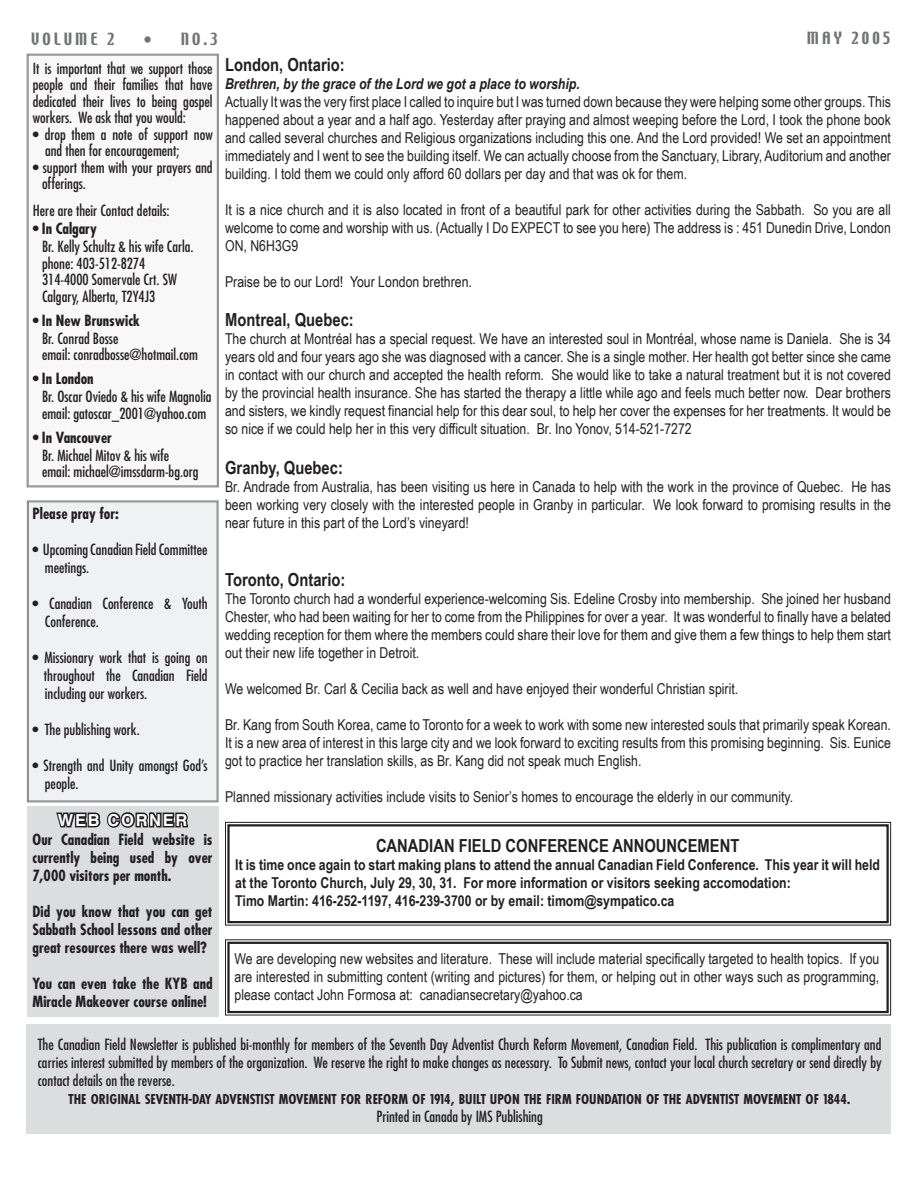
<style>
.page{position:relative;width:918px;height:1188px;background:#fff}
.page>*{position:absolute;margin:0;border:0;box-sizing:border-box;transform-origin:0 0}
.NewsLetter_Paragraph{font:700 18px "Arial Narrow";color:#231f20}
.t1{font:700 16.5px "Helvetica";letter-spacing:.1em;color:#fff}
.NewsLetter_Paragraph-2{font:15px/18px "Arial Narrow";color:#231f20;text-align:justify}
.t2{font:condensed 15px/18px "Futura";color:#231f20}
.t3{font:700 condensed 15px/18px "Futura";color:#231f20;text-align:justify}
.NewsLetter_Paragraph-3{font:700 15px/18px "Arial Narrow";color:#231f20}
.t4{font:15px "Futura Bld Cnd";color:#231f20}
.NewsLetter_Paragraph-4{font:italic 700 15px "Arial Narrow";color:#231f20}
.t5{font:15px "Techno";letter-spacing:.2em;color:#717275}
.s1{font-weight:400}
</style>
<div class="page">
<svg style="left:27px;top:54px;width:192px;height:433px"></svg>
<div style="left:28px;top:55px;width:190px;height:431px;border:1px solid #808285"></div>
<div style="left:27px;top:500px;width:192px;height:303px;background:#f0f1f2"></div>
<div style="left:28px;top:502px;width:189px;height:299px;border:1px solid #808285"></div>
<div style="left:27px;top:806px;width:191px;height:211px;background:#dcdddf"></div>
<div style="left:26px;top:1025px;width:865px;height:109px;background:#dcdddf"></div>
<svg style="left:225px;top:939px;width:666px;height:77px"></svg>
<div style="left:227px;top:942px;width:662px;height:71px;border:2px solid #231f20"></div>
<svg style="left:225px;top:822px;width:666px;height:104px"></svg>
<div style="left:227px;top:824px;width:662px;height:99px;border:2px solid #231f20"></div>
<svg style="left:55px;top:800px;width:135px;height:28px"></svg>
<p class="t5" style="left:31px;top:29px;width:85px">VOLUME 2</p>
<p class="t5" style="left:144px;top:29px;width:76px">• NO.3</p>
<p class="t5" style="left:807px;top:28px;width:85px">MAY 2005</p>
<p class="t2" style="left:33px;top:60px;width:181px;line-height:16.5px;text-align:justify">It is important that we support those people and their families that have dedicated their lives to being gospel workers. We ask that you would:</p>
<p class="t2" style="left:45px;top:126px;width:169px;line-height:16.5px;text-indent:-12px">• drop them a note of support now and then for encouragement;</p>
<p class="t2" style="left:42px;top:159px;width:172px;line-height:16.5px;text-indent:-9px">• support them with your prayers and offerings.</p>
<p class="t2" style="left:33px;top:201px;width:138px">Here are their Contact details:</p>
<p class="t3" style="left:33px;top:220px;width:66px"><span class="s1">•</span> In Calgary</p>
<p class="t2" style="left:42px;top:237px;width:153px">Br. Kelly Schultz &amp; his wife Carla.</p>
<p class="t2" style="left:42px;top:254px;width:105px">phone: 403-512-8274</p>
<p class="t2" style="left:42px;top:270px;width:136px">314-4000 Somervale Crt. SW</p>
<p class="t2" style="left:42px;top:287px;width:115px">Calgary, Alberta, T2Y4J3</p>
<p class="t3" style="left:33px;top:311px;width:108px"><span class="s1">•</span> In New Brunswick</p>
<p class="t2" style="left:42px;top:329px;width:78px">Br. Conrad Bosse</p>
<p class="t2" style="left:42px;top:345px;width:158px">email: conradbosse@hotmail.com</p>
<p class="t3" style="left:33px;top:370px;width:62px"><span class="s1">•</span> In London</p>
<p class="t2" style="left:42px;top:387px;width:171px">Br. Oscar Oviedo &amp; his wife Magnolia</p>
<p class="t2" style="left:42px;top:404px;width:166px">email: gatoscar_2001@yahoo.com</p>
<p class="t3" style="left:33px;top:428px;width:81px"><span class="s1">•</span> In Vancouver</p>
<p class="t2" style="left:42px;top:446px;width:129px">Br. Michael Mitov &amp; his wife</p>
<p class="t2" style="left:42px;top:462px;width:158px">email: michael@imssdarm-bg.org</p>
<p class="t3" style="left:33px;top:505px;width:88px">Please pray for:</p>
<p class="t2" style="left:45px;top:541px;width:164px;text-indent:-12px">• Upcoming Canadian Field Committee meetings.</p>
<p class="t2" style="left:45px;top:595px;width:164px;text-indent:-12px">• Canadian Conference &amp; Youth<br>Conference.</p>
<p class="t2" style="left:44px;top:649px;width:165px;text-align:justify;text-indent:-11px">• Missionary work that is going on throughout the Canadian Field including our workers.</p>
<p class="t2" style="left:33px;top:721px;width:109px">• The publishing work.</p>
<p class="t2" style="left:45px;top:757px;width:164px;text-indent:-12px">• Strength and Unity amongst God’s people.</p>
<p class="t1" style="left:58px;top:809px;width:131px">WEB CORNER</p>
<p class="t3" style="left:33px;top:830px;width:182px">Our Canadian Field website is currently being used by over 7,000 visitors per month.</p>
<p class="t3" style="left:33px;top:902px;width:181px">Did you know that you can get Sabbath School lessons and other great resources there was well?</p>
<p class="t3" style="left:33px;top:974px;width:181px">You can even take the KYB and<br>Miracle Makeover course online!</p>
<p class="NewsLetter_Paragraph" style="left:225px;top:54px;width:121px">London, Ontario:</p>
<p class="NewsLetter_Paragraph-4" style="left:225px;top:75px;width:356px">Brethren, by the grace of the Lord we got a place to worship.</p>
<p class="NewsLetter_Paragraph-2" style="left:225px;top:92px;width:667px">Actually It was the very first place I called to inquire but I was turned down because they were helping some other groups. This happened about a year and a half ago. Yesterday after praying and almost weeping before the Lord, I took the phone book and called several churches and Religious organizations including this one. And the Lord provided! We set an appointment immediately and I went to see the building itself. We can actually choose from the Sanctuary, Library, Auditorium and another building. I told them we could only afford 60 dollars per day and that was ok for them.</p>
<p class="NewsLetter_Paragraph-2" style="left:225px;top:200px;width:667px">It is a nice church and it is also located in front of a beautiful park for other activities during the Sabbath. So you are all welcome to come and worship with us. (Actually I Do EXPECT to see you here) The address is : 451 Dunedin Drive, London ON, N6H3G9</p>
<p class="NewsLetter_Paragraph-2" style="left:225px;top:272px;width:248px">Praise be to our Lord! Your London brethren.</p>
<p class="NewsLetter_Paragraph" style="left:225px;top:310px;width:130px">Montreal, Quebec:</p>
<p class="NewsLetter_Paragraph-2" style="left:225px;top:330px;width:667px">The church at Montréal has a special request. We have an interested soul in Montréal, whose name is Daniela. She is 34 years old and four years ago she was diagnosed with a cancer. She is a single mother. Her health got better since she came in contact with our church and accepted the health reform. She would like to take a natural treatment but it is not covered by the provincial health insurance. She has started the therapy a little while ago and feels much better now. Dear brothers and sisters, we kindly request financial help for this dear soul, to help her cover the expenses for her treatments. It would be so nice if we could help her in this very difficult situation. Br. Ino Yonov, 514-521-7272</p>
<p class="NewsLetter_Paragraph" style="left:225px;top:457px;width:119px">Granby, Quebec:</p>
<p class="NewsLetter_Paragraph-2" style="left:225px;top:478px;width:667px">Br. Andrade from Australia, has been visiting us here in Canada to help with the work in the province of Quebec. He has been working very closely with the interested people in Granby in particular. We look forward to promising results in the near future in this part of the Lord’s vineyard!</p>
<p class="NewsLetter_Paragraph" style="left:225px;top:569px;width:122px">Toronto, Ontario:</p>
<p class="NewsLetter_Paragraph-2" style="left:225px;top:589px;width:667px">The Toronto church had a wonderful experience-welcoming Sis. Edeline Crosby into membership. She joined her husband Chester, who had been waiting for her to come from the Philippines for over a year. It was wonderful to finally have a belated wedding reception for them where the members could share their love for them and give them a few things to help them start out their new life together in Detroit.</p>
<p class="NewsLetter_Paragraph-2" style="left:225px;top:679px;width:515px">We welcomed Br. Carl &amp; Cecilia back as well and have enjoyed their wonderful Christian spirit.</p>
<p class="NewsLetter_Paragraph-2" style="left:225px;top:715px;width:667px">Br. Kang from South Korea, came to Toronto for a week to work with some new interested souls that primarily speak Korean.<br>It is a new area of interest in this large city and we look forward to exciting results from this promising beginning. Sis. Eunice got to practice her translation skills, as Br. Kang did not speak much English.</p>
<p class="NewsLetter_Paragraph-2" style="left:225px;top:787px;width:570px">Planned missionary activities include visits to Senior’s homes to encourage the elderly in our community.</p>
<p class="NewsLetter_Paragraph" style="left:376px;top:835px;width:365px">CANADIAN FIELD CONFERENCE ANNOUNCEMENT</p>
<p class="NewsLetter_Paragraph-3" style="left:235px;top:856px;width:646px">It is time once again to start making plans to attend the annual Canadian Field Conference. This year it will held at the Toronto Church, July 29, 30, 31. For more information or visitors seeking accomodation:</p>
<p class="NewsLetter_Paragraph-3" style="left:235px;top:892px;width:441px">Timo Martin: 416-252-1197, 416-239-3700 or by email: timom@sympatico.ca</p>
<p class="NewsLetter_Paragraph-2" style="left:235px;top:949px;width:646px">We are developing new websites and literature. These will include material specifically targeted to health topics. If you are interested in submitting content (writing and pictures) for them, or helping out in other ways such as programming, please contact John Formosa at: canadiansecretary@yahoo.ca</p>
<p class="t2" style="left:38px;top:1035px;width:845px;text-align:justify">The Canadian Field Newsletter is published bi-monthly for members of the Seventh Day Adventist Church Reform Movement, Canadian Field. This publication is complimentary and carries interest submitted by members of the organization. We reserve the right to make changes as necessary. To Submit news, contact your local church secretary or send directly by contact details on the reverse.</p>
<p class="t4" style="left:69px;top:1089px;width:784px">THE ORIGINAL SEVENTH-DAY ADVENSTIST MOVEMENT FOR REFORM OF 1914, BUILT UPON THE FIRM FOUNDATION OF THE ADVENTIST MOVEMENT OF 1844.</p>
<p class="t2" style="left:377px;top:1107px;width:168px">Printed in Canada by IMS Publishing</p>
</div>
